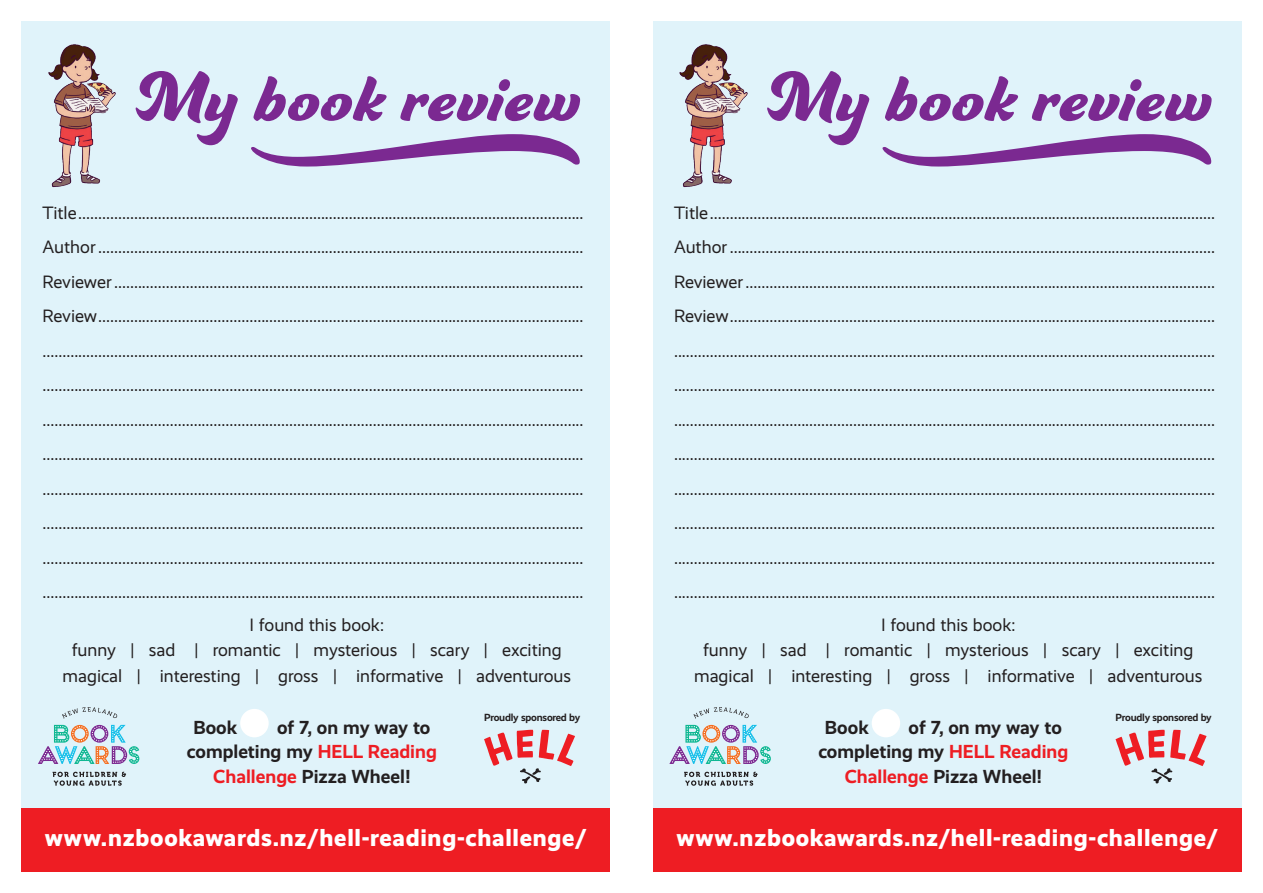
<style>
.page{position:relative;width:1263px;height:893px;background:#fff}
.page>*{position:absolute;margin:0;border:0;box-sizing:border-box;transform-origin:0 0}
.t1{font:74.7px "Ganache";letter-spacing:.01em;color:#7b2991}
.t2{font:800 24px "Realist";letter-spacing:.03em;color:#fff}
.t3{font:700 19.05px "Realist";color:#231f20}
.t4{font:18px/34.5px "Realist";color:#231f20}
.t5{font:700 10.5px "Realist";letter-spacing:-.02em;color:#231f20}
.s1{color:#ee1d23}
</style>
<div class="page">
<div style="left:21px;top:21px;width:589px;height:851px;background:#e0f3fa"></div>
<div style="left:21px;top:808px;width:589px;height:64px;background:#ee1d23"></div>
<svg style="left:484px;top:730px;width:91px;height:54px"></svg>
<div style="left:240px;top:709px;width:29px;height:28px;background:#fff;border-radius:50%"></div>
<svg style="left:53px;top:772px;width:73px;height:14px"></svg>
<svg style="left:62px;top:707px;width:56px;height:11px"></svg>
<svg style="left:38px;top:725px;width:101px;height:39px"></svg>
<img style="left:48px;top:44px;width:68px;height:144px">
<svg style="left:251px;top:134px;width:329px;height:33px"></svg>
<div style="left:653px;top:21px;width:589px;height:851px;background:#e0f3fa"></div>
<div style="left:653px;top:808px;width:589px;height:64px;background:#ee1d23"></div>
<svg style="left:1115px;top:730px;width:91px;height:54px"></svg>
<div style="left:872px;top:709px;width:28px;height:28px;background:#fff;border-radius:50%"></div>
<svg style="left:684px;top:772px;width:73px;height:14px"></svg>
<svg style="left:693px;top:707px;width:56px;height:11px"></svg>
<svg style="left:669px;top:725px;width:102px;height:39px"></svg>
<img style="left:679px;top:44px;width:69px;height:144px">
<svg style="left:882px;top:134px;width:329px;height:33px"></svg>
<p class="t1" style="left:136px;top:51px;width:445px">My book review</p>
<p class="t4" style="left:43px;top:196px;width:543px">Title...............................................................................................................................</p>
<p class="t4" style="left:43px;top:230px;width:543px">Author..........................................................................................................................</p>
<p class="t4" style="left:43px;top:265px;width:543px">Reviewer......................................................................................................................</p>
<p class="t4" style="left:43px;top:299px;width:543px">Review..........................................................................................................................</p>
<p class="t4" style="left:43px;top:334px;width:543px">........................................................................................................................................</p>
<p class="t4" style="left:43px;top:368px;width:543px">........................................................................................................................................ ........................................................................................................................................</p>
<p class="t4" style="left:43px;top:437px;width:543px">........................................................................................................................................</p>
<p class="t4" style="left:43px;top:472px;width:543px">........................................................................................................................................</p>
<p class="t4" style="left:43px;top:506px;width:543px">........................................................................................................................................</p>
<p class="t4" style="left:43px;top:541px;width:543px">........................................................................................................................................</p>
<p class="t4" style="left:43px;top:575px;width:543px">........................................................................................................................................</p>
<p class="t4" style="left:250px;top:607px;width:136px">I found this book:</p>
<p class="t4" style="left:72px;top:633px;width:491px">funny | sad | romantic | mysterious | scary | exciting</p>
<p class="t4" style="left:63px;top:658px;width:510px">magical | interesting | gross | informative | adventurous</p>
<p class="t3" style="left:193px;top:716px;width:46px">Book</p>
<p class="t3" style="left:277px;top:716px;width:155px">of 7, on my way to</p>
<p class="t3" style="left:187px;top:741px;width:251px">completing my <span class="s1">HELL Reading</span></p>
<p class="t3" style="left:213px;top:765px;width:199px"><span class="s1">Challenge</span> Pizza Wheel!</p>
<p class="t5" style="left:484px;top:711px;width:98px">Proudly sponsored by</p>
<p class="t2" style="left:45px;top:824px;width:543px">www.nzbookawards.nz/hell-reading-challenge/</p>
<p class="t1" style="left:767px;top:51px;width:445px">My book review</p>
<p class="t4" style="left:674px;top:196px;width:543px">Title...............................................................................................................................</p>
<p class="t4" style="left:674px;top:230px;width:543px">Author..........................................................................................................................</p>
<p class="t4" style="left:674px;top:265px;width:543px">Reviewer......................................................................................................................</p>
<p class="t4" style="left:674px;top:299px;width:543px">Review..........................................................................................................................</p>
<p class="t4" style="left:674px;top:334px;width:543px">........................................................................................................................................</p>
<p class="t4" style="left:674px;top:368px;width:543px">........................................................................................................................................ ........................................................................................................................................</p>
<p class="t4" style="left:674px;top:437px;width:543px">........................................................................................................................................</p>
<p class="t4" style="left:674px;top:472px;width:543px">........................................................................................................................................</p>
<p class="t4" style="left:674px;top:506px;width:543px">........................................................................................................................................</p>
<p class="t4" style="left:674px;top:541px;width:543px">........................................................................................................................................</p>
<p class="t4" style="left:674px;top:575px;width:543px">........................................................................................................................................</p>
<p class="t4" style="left:881px;top:607px;width:136px">I found this book:</p>
<p class="t4" style="left:703px;top:633px;width:491px">funny | sad | romantic | mysterious | scary | exciting</p>
<p class="t4" style="left:694px;top:658px;width:510px">magical | interesting | gross | informative | adventurous</p>
<p class="t3" style="left:825px;top:716px;width:46px">Book</p>
<p class="t3" style="left:909px;top:716px;width:155px">of 7, on my way to</p>
<p class="t3" style="left:818px;top:741px;width:251px">completing my <span class="s1">HELL Reading</span></p>
<p class="t3" style="left:845px;top:765px;width:199px"><span class="s1">Challenge</span> Pizza Wheel!</p>
<p class="t5" style="left:1115px;top:711px;width:98px">Proudly sponsored by</p>
<p class="t2" style="left:676px;top:824px;width:543px">www.nzbookawards.nz/hell-reading-challenge/</p>
</div>
